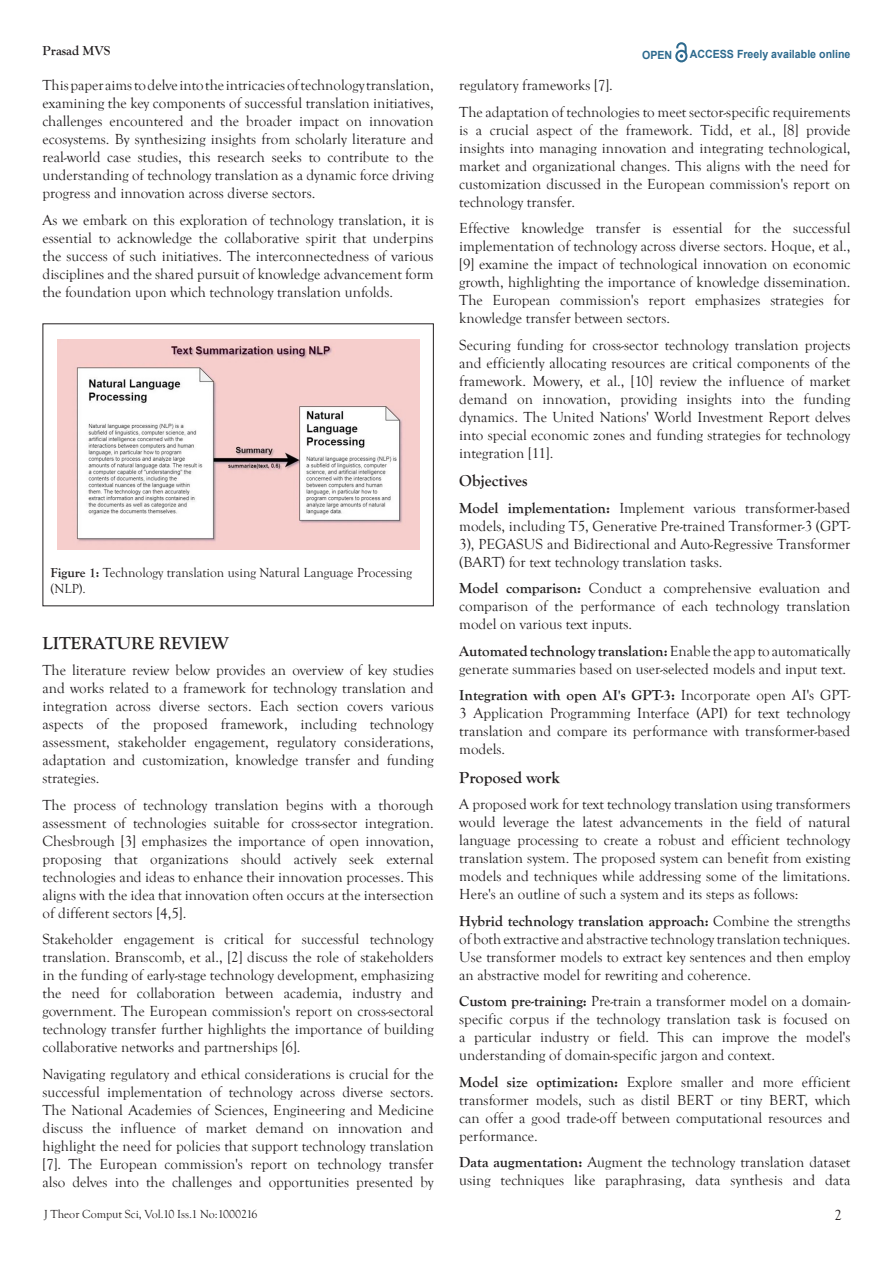
<style>
.page{position:relative;width:893px;height:1263px;background:#fff}
.page>*{position:absolute;margin:0;border:0;box-sizing:border-box;transform-origin:0 0}
.t1{font:700 18px "Goudy Old Style T";color:#231f20}
.t2{font:700 16.5px "Goudy Old Style T";color:#231f20}
.t3{font:15px/18px "Goudy Old Style T";color:#231f20;text-align:justify}
.t4{font:13.5px/16.2px "Goudy Old Style T";color:#231f20}
.t5{font:700 13.5px "Goudy Old Style T";color:#231f20}
.t6{font:12px "Goudy Old Style T";color:#231f20}
.t7{font:700 11.25px "Arial";color:#2d6a8e;scale:.94 1}
.s1{font-weight:700}
</style>
<div class="page">
<svg style="left:675px;top:43px;width:12px;height:19px"></svg>
<img style="left:57px;top:340px;width:362px;height:209px">
<p class="t5" style="left:43px;top:43px;width:69px">Prasad MVS</p>
<p class="t7" style="left:642px;top:47px;width:34px">OPEN</p>
<p class="t7" style="left:690px;top:46px;width:172px">ACCESS Freely available online</p>
<p class="t3" style="left:43px;top:77px;width:393px">This paper aims to delve into the intricacies of technology translation, examining the key components of successful translation initiatives, challenges encountered and the broader impact on innovation ecosystems. By synthesizing insights from scholarly literature and real-world case studies, this research seeks to contribute to the understanding of technology translation as a dynamic force driving progress and innovation across diverse sectors.</p>
<p class="t3" style="left:43px;top:211px;width:393px">As we embark on this exploration of technology translation, it is essential to acknowledge the collaborative spirit that underpins the success of such initiatives. The interconnectedness of various disciplines and the shared pursuit of knowledge advancement form the foundation upon which technology translation unfolds.</p>
<p class="t4" style="left:51px;top:565px;width:363px"><span class="s1">Figure 1:</span> Technology translation using Natural Language Processing (NLP).</p>
<p class="t1" style="left:43px;top:633px;width:188px">LITERATURE REVIEW</p>
<p class="t3" style="left:43px;top:662px;width:393px">The literature review below provides an overview of key studies and works related to a framework for technology translation and integration across diverse sectors. Each section covers various aspects of the proposed framework, including technology assessment, stakeholder engagement, regulatory considerations, adaptation and customization, knowledge transfer and funding strategies.</p>
<p class="t3" style="left:43px;top:796px;width:393px">The process of technology translation begins with a thorough assessment of technologies suitable for cross-sector integration.<br>Chesbrough [3] emphasizes the importance of open innovation, proposing that organizations should actively seek external technologies and ideas to enhance their innovation processes. This aligns with the idea that innovation often occurs at the intersection of different sectors [4,5].</p>
<p class="t3" style="left:43px;top:931px;width:393px">Stakeholder engagement is critical for successful technology translation. Branscomb, et al., [2] discuss the role of stakeholders in the funding of early-stage technology development, emphasizing the need for collaboration between academia, industry and government. The European commission's report on cross-sectoral technology transfer further highlights the importance of building collaborative networks and partnerships [6].</p>
<p class="t3" style="left:43px;top:1065px;width:393px">Navigating regulatory and ethical considerations is crucial for the successful implementation of technology across diverse sectors.<br>The National Academies of Sciences, Engineering and Medicine discuss the influence of market demand on innovation and highlight the need for policies that support technology translation [7]. The European commission's report on technology transfer also delves into the challenges and opportunities presented by</p>
<p class="t6" style="left:44px;top:1207px;width:215px">J Theor Comput Sci, Vol.10 Iss.1 No:1000216</p>
<p class="t3" style="left:459px;top:77px;width:155px">regulatory frameworks [7].</p>
<p class="t3" style="left:459px;top:103px;width:393px">The adaptation of technologies to meet sector-specific requirements is a crucial aspect of the framework. Tidd, et al., [8] provide insights into managing innovation and integrating technological, market and organizational changes. This aligns with the need for customization discussed in the European commission's report on technology transfer.</p>
<p class="t3" style="left:459px;top:220px;width:393px">Effective knowledge transfer is essential for the successful implementation of technology across diverse sectors. Hoque, et al., [9] examine the impact of technological innovation on economic growth, highlighting the importance of knowledge dissemination.<br>The European commission's report emphasizes strategies for knowledge transfer between sectors.</p>
<p class="t3" style="left:459px;top:336px;width:393px">Securing funding for cross-sector technology translation projects and efficiently allocating resources are critical components of the framework. Mowery, et al., [10] review the influence of market demand on innovation, providing insights into the funding dynamics. The United Nations' World Investment Report delves into special economic zones and funding strategies for technology integration [11].</p>
<p class="t2" style="left:459px;top:472px;width:70px">Objectives</p>
<p class="t3" style="left:459px;top:499px;width:393px"><span class="s1">Model implementation:</span> Implement various transformer-based models, including T5, Generative Pre-trained Transformer-3 (GPT-3), PEGASUS and Bidirectional and Auto-Regressive Transformer (BART) for text technology translation tasks.</p>
<p class="t3" style="left:459px;top:580px;width:393px"><span class="s1">Model comparison:</span> Conduct a comprehensive evaluation and comparison of the performance of each technology translation model on various text inputs.</p>
<p class="t3" style="left:459px;top:642px;width:393px"><span class="s1">Automated technology translation:</span> Enable the app to automatically generate summaries based on user-selected models and input text.</p>
<p class="t3" style="left:459px;top:687px;width:393px"><span class="s1">Integration with open AI's GPT-3:</span> Incorporate open AI's GPT-3 Application Programming Interface (API) for text technology translation and compare its performance with transformer-based models.</p>
<p class="t2" style="left:459px;top:768px;width:102px">Proposed work</p>
<p class="t3" style="left:459px;top:795px;width:393px">A proposed work for text technology translation using transformers would leverage the latest advancements in the field of natural language processing to create a robust and efficient technology translation system. The proposed system can benefit from existing models and techniques while addressing some of the limitations.<br>Here's an outline of such a system and its steps as follows:</p>
<p class="t3" style="left:459px;top:912px;width:393px"><span class="s1">Hybrid technology translation approach:</span> Combine the strengths of both extractive and abstractive technology translation techniques.<br>Use transformer models to extract key sentences and then employ an abstractive model for rewriting and coherence.</p>
<p class="t3" style="left:459px;top:992px;width:393px"><span class="s1">Custom pre-training:</span> Pre-train a transformer model on a domain&shy;specific corpus if the technology translation task is focused on a particular industry or field. This can improve the model's understanding of domain-specific jargon and context.</p>
<p class="t3" style="left:459px;top:1073px;width:393px"><span class="s1">Model size optimization:</span> Explore smaller and more efficient transformer models, such as distil BERT or tiny BERT, which can offer a good trade-off between computational resources and performance.</p>
<p class="t3" style="left:459px;top:1153px;width:393px"><span class="s1">Data augmentation:</span> Augment the technology translation dataset using techniques like paraphrasing, data synthesis and data</p>
<p class="t3" style="left:834px;top:1207px;width:9px">2</p>
</div>
